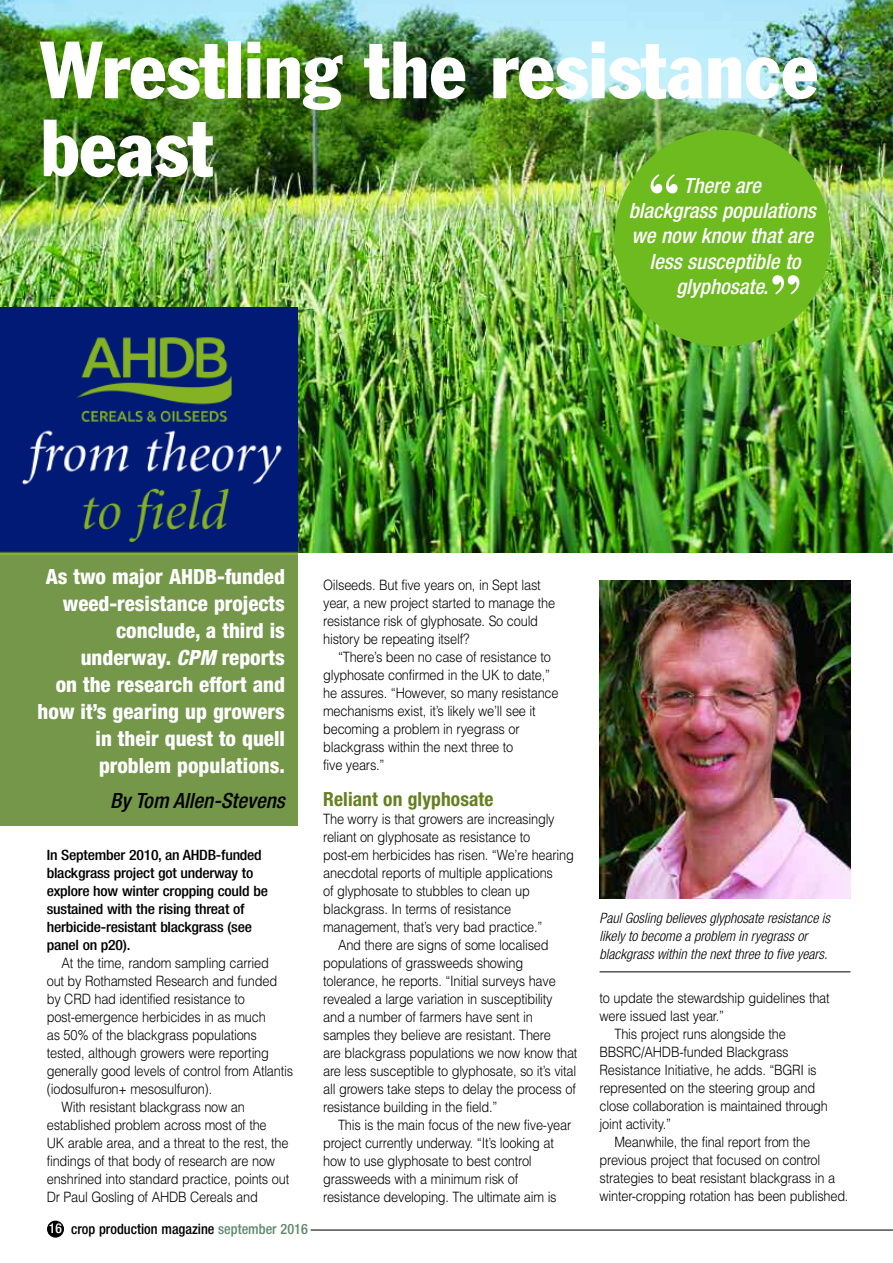
<style>
.page{position:relative;width:893px;height:1263px;background:#fff}
.page>*{position:absolute;margin:0;border:0;box-sizing:border-box;transform-origin:0 0}
.t1{font:condensed 79.5px/78px "Franklin Gothic";color:#fff}
.t2{font:700 58.95px "Bodoni BT";color:#fff}
.t3{font:800 condensed 21px/27px "Helvetica Neue";color:#fff;text-align:right}
.t4{font:italic 500 condensed 21px/25.2px "Helvetica Neue";color:#fff;text-align:center}
.t5{font:italic 500 condensed 21px "Helvetica Neue";color:#000}
.t6{font:700 condensed 19.5px "Helvetica Neue";letter-spacing:.005em;color:#648022}
.t7{font:300 14.25px/18px "Helvetica";letter-spacing:-.015em;color:#000;scale:.9 1}
.t8{font:500 condensed 14.25px/18px "Helvetica Neue";letter-spacing:-.015em;color:#000;scale:1.1 1}
.t9{font:italic 300 condensed 14.25px/18px "Helvetica Neue";color:#000}
.t10{font:500 condensed 14.25px "Helvetica Neue";letter-spacing:-.015em;color:#000}
.s1{font-style:italic}
.s2{font-size:13.5px;color:#fff}
.s3{color:#60896c}
</style>
<div class="page">
<img style="left:0;top:0;width:893px;height:553px">
<div style="left:614px;top:130px;width:217px;height:217px;background:#6ebb20;border-radius:50%"></div>
<img style="left:0;top:308px;width:298px;height:247px">
<div style="left:0;top:555px;width:298px;height:271px;background:#74974a"></div>
<img style="left:600px;top:580px;width:250px;height:319px">
<hr style="left:600px;top:971px;width:250px;height:1px;background:#000">
<div style="left:47px;top:1220px;width:17px;height:17px;background:#000;border-radius:50%"></div>
<hr style="left:311px;top:1229px;width:582px;height:1px;background:#000">
<h1 class="t1" style="left:40px;top:37px;width:780px">Wrestling the resistance beast</h1>
<h2 class="t2" style="left:647px;top:175px;width:35px">“</h2>
<h3 class="t4" style="left:629px;top:175px;width:188px">There are<br>blackgrass populations we now know that are less susceptible to glyphosate.</h3>
<h2 class="t2" style="left:769px;top:276px;width:35px">”</h2>
<h3 class="t3" style="left:38px;top:564px;width:249px">As two major AHDB-funded weed-resistance projects conclude, a third is underway. <span class="s1">CPM</span> reports<br>on the research effort and how it’s gearing up growers in their quest to quell problem populations.</h3>
<h3 class="t5" style="left:110px;top:793px;width:176px">By Tom Allen-Stevens</h3>
<p class="t8" style="left:47px;top:847px;width:203px">In September 2010, an AHDB-funded blackgrass project got underway to explore how winter cropping could be sustained with the rising threat of herbicide-resistant blackgrass (see panel on p20).</p>
<p class="t7" style="left:62px;top:954px;width:232px">At the time, random sampling carried</p>
<p class="t7" style="left:47px;top:972px;width:257px">out by Rothamsted Research and funded</p>
<p class="t7" style="left:47px;top:990px;width:222px">by CRD had identified resistance to</p>
<p class="t7" style="left:47px;top:1008px;width:245px">post-emergence herbicides in as much</p>
<p class="t7" style="left:47px;top:1026px;width:235px">as 50% of the blackgrass populations</p>
<p class="t7" style="left:47px;top:1044px;width:248px">tested, although growers were reporting</p>
<p class="t7" style="left:47px;top:1062px;width:275px">generally good levels of control from Atlantis</p>
<p class="t7" style="left:47px;top:1080px;width:185px">(iodosulfuron+ mesosulfuron).</p>
<p class="t7" style="left:62px;top:1098px;width:205px">With resistant blackgrass now an</p>
<p class="t7" style="left:47px;top:1116px;width:246px">established problem across most of the</p>
<p class="t7" style="left:47px;top:1134px;width:270px">UK arable area, and a threat to the rest, the</p>
<p class="t7" style="left:47px;top:1152px;width:255px">findings of that body of research are now</p>
<p class="t7" style="left:47px;top:1170px;width:271px">enshrined into standard practice, points out</p>
<p class="t7" style="left:47px;top:1188px;width:236px">Dr Paul Gosling of AHDB Cereals and</p>
<p class="t10" style="left:49px;top:1224px;width:260px"><span class="s2">16</span> crop production magazine <span class="s3">september 2016</span></p>
<p class="t7" style="left:323px;top:576px;width:259px">Oilseeds. But five years on, in Sept last year, a new project started to manage the resistance risk of glyphosate. So could history be repeating itself?</p>
<p class="t7" style="left:323px;top:648px;width:263px;text-indent:15px">“There’s been no case of resistance to glyphosate confirmed in the UK to date,” he assures. “However, so many resistance mechanisms exist, it’s likely we’ll see it becoming a problem in ryegrass or blackgrass within the next three to<br>five years.”</p>
<h3 class="t6" style="left:323px;top:792px;width:172px">Reliant on glyphosate</h3>
<p class="t7" style="left:323px;top:810px;width:259px">The worry is that growers are increasingly</p>
<p class="t7" style="left:323px;top:828px;width:232px">reliant on glyphosate as resistance to</p>
<p class="t7" style="left:323px;top:846px;width:280px">post-em herbicides has risen. “We’re hearing</p>
<p class="t7" style="left:323px;top:864px;width:257px">anecdotal reports of multiple applications</p>
<p class="t7" style="left:323px;top:882px;width:231px">of glyphosate to stubbles to clean up</p>
<p class="t7" style="left:323px;top:900px;width:211px">blackgrass. In terms of resistance</p>
<p class="t7" style="left:323px;top:918px;width:245px">management, that’s very bad practice.”</p>
<p class="t7" style="left:338px;top:936px;width:235px">And there are signs of some localised</p>
<p class="t7" style="left:323px;top:954px;width:224px">populations of grassweeds showing</p>
<p class="t7" style="left:323px;top:972px;width:260px">tolerance, he reports. “Initial surveys have</p>
<p class="t7" style="left:323px;top:990px;width:257px">revealed a large variation in susceptibility</p>
<p class="t7" style="left:323px;top:1008px;width:234px">and a number of farmers have sent in</p>
<p class="t7" style="left:323px;top:1026px;width:254px">samples they believe are resistant. There</p>
<p class="t7" style="left:323px;top:1044px;width:284px">are blackgrass populations we now know that</p>
<p class="t7" style="left:323px;top:1062px;width:283px">are less susceptible to glyphosate, so it’s vital</p>
<p class="t7" style="left:323px;top:1080px;width:282px">all growers take steps to delay the process of</p>
<p class="t7" style="left:323px;top:1098px;width:195px">resistance building in the field.”</p>
<p class="t7" style="left:338px;top:1116px;width:261px">This is the main focus of the new five-year</p>
<p class="t7" style="left:323px;top:1134px;width:258px">project currently underway. “It’s looking at</p>
<p class="t7" style="left:323px;top:1152px;width:233px">how to use glyphosate to best control</p>
<p class="t7" style="left:323px;top:1170px;width:218px">grassweeds with a minimum risk of</p>
<p class="t7" style="left:323px;top:1188px;width:261px">resistance developing. The ultimate aim is</p>
<p class="t9" style="left:600px;top:910px;width:232px">Paul Gosling believes glyphosate resistance is likely to become a problem in ryegrass or blackgrass within the next three to five years.</p>
<p class="t7" style="left:600px;top:989px;width:257px">to update the stewardship guidelines that</p>
<p class="t7" style="left:600px;top:1007px;width:140px">were issued last year.”</p>
<p class="t7" style="left:614px;top:1025px;width:192px">This project runs alongside the</p>
<p class="t7" style="left:600px;top:1043px;width:212px">BBSRC/AHDB-funded Blackgrass</p>
<p class="t7" style="left:600px;top:1061px;width:243px">Resistance Initiative, he adds. “BGRI is</p>
<p class="t7" style="left:600px;top:1079px;width:241px">represented on the steering group and</p>
<p class="t7" style="left:600px;top:1097px;width:255px">close collaboration is maintained through</p>
<p class="t7" style="left:600px;top:1115px;width:81px">joint activity.”</p>
<p class="t7" style="left:614px;top:1133px;width:219px">Meanwhile, the final report from the</p>
<p class="t7" style="left:600px;top:1151px;width:247px">previous project that focused on control</p>
<p class="t7" style="left:600px;top:1169px;width:263px">strategies to beat resistant blackgrass in a</p>
<p class="t7" style="left:600px;top:1187px;width:278px">winter-cropping rotation has been published.</p>
</div>
